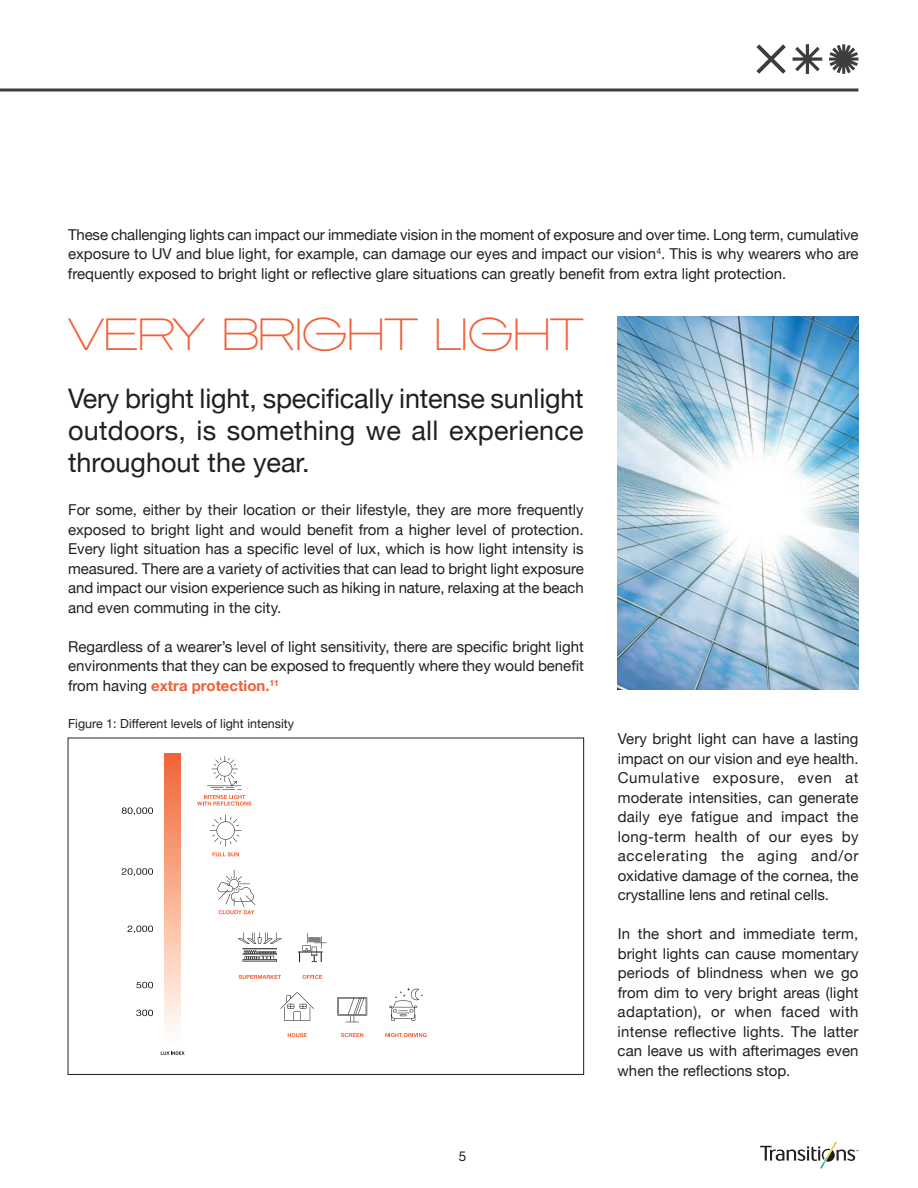
<style>
.page{position:relative;width:918px;height:1188px;background:#fff}
.page>*{position:absolute;margin:0;border:0;box-sizing:border-box;transform-origin:0 0}
.t1{font:45px "Agrandir Variable";color:#f16036}
.t2{font:27px/32.4px "Helvetica Neue";letter-spacing:.01em;color:#231f20;text-align:justify}
.t3{font:15px/19.5px "Helvetica Neue";color:#231f20;text-align:justify}
.t4{font:13.5px "Helvetica Neue";color:#231f20}
.t5{font:12.6px "Helvetica Neue";color:#231f20}
.s1{font-weight:700;color:#f16036}
</style>
<div class="page">
<img style="left:618px;top:317px;width:241px;height:373px">
<svg style="left:0;top:88px;width:858px;height:4px;background:#6e6d6b"></svg>
<svg style="left:760px;top:1142px;width:98px;height:26px"></svg>
<svg style="left:756px;top:44px;width:30px;height:30px"></svg>
<svg style="left:793px;top:44px;width:29px;height:30px"></svg>
<svg style="left:829px;top:44px;width:29px;height:30px"></svg>
<svg style="left:161px;top:1052px;width:24px;height:3px"></svg>
<img style="left:165px;top:754px;width:15px;height:276px">
<svg style="left:122px;top:807px;width:31px;height:8px"></svg>
<svg style="left:122px;top:868px;width:31px;height:8px"></svg>
<svg style="left:127px;top:926px;width:26px;height:7px"></svg>
<svg style="left:136px;top:982px;width:17px;height:6px"></svg>
<svg style="left:136px;top:1010px;width:17px;height:6px"></svg>
<svg style="left:385px;top:1033px;width:42px;height:4px"></svg>
<svg style="left:288px;top:1033px;width:19px;height:4px"></svg>
<svg style="left:303px;top:975px;width:19px;height:4px"></svg>
<svg style="left:341px;top:1033px;width:22px;height:4px"></svg>
<svg style="left:239px;top:975px;width:42px;height:4px"></svg>
<svg style="left:210px;top:815px;width:32px;height:41px"></svg>
<svg style="left:218px;top:870px;width:37px;height:44px"></svg>
<svg style="left:226px;top:893px;width:4px;height:11px"></svg>
<svg style="left:389px;top:988px;width:34px;height:33px"></svg>
<svg style="left:280px;top:992px;width:34px;height:29px"></svg>
<svg style="left:298px;top:933px;width:29px;height:29px"></svg>
<svg style="left:337px;top:997px;width:30px;height:25px"></svg>
<hr style="left:243px;top:949px;width:33px;height:1px;background:#231f20">
<hr style="left:243px;top:948px;width:34px;height:1px;background:#231f20">
<svg style="left:243px;top:950px;width:34px;height:12px"></svg>
<svg style="left:238px;top:933px;width:44px;height:11px"></svg>
<svg style="left:197px;top:756px;width:54px;height:50px"></svg>
<p class="t3" style="left:68px;top:225px;width:792px">These challenging lights can impact our immediate vision in the moment of exposure and over time. Long term, cumulative exposure to UV and blue light, for example, can damage our eyes and impact our vision<sup>4</sup>. This is why wearers who are frequently exposed to bright light or reflective glare situations can greatly benefit from extra light protection.</p>
<h1 class="t1" style="left:68px;top:306px;width:517px">VERY BRIGHT LIGHT</h1>
<h2 class="t2" style="left:68px;top:383px;width:517px">Very bright light, specifically intense sunlight outdoors, is something we all experience throughout the year.</h2>
<p class="t3" style="left:68px;top:501px;width:517px">For some, either by their location or their lifestyle, they are more frequently exposed to bright light and would benefit from a higher level of protection.<br>Every light situation has a specific level of lux, which is how light intensity is measured. There are a variety of activities that can lead to bright light exposure and impact our vision experience such as hiking in nature, relaxing at the beach and even commuting in the city.</p>
<p class="t3" style="left:68px;top:638px;width:517px">Regardless of a wearer’s level of light sensitivity, there are specific bright light environments that they can be exposed to frequently where they would benefit from having <span class="s1">extra protection.</span><sup>11</sup></p>
<p class="t3" style="left:618px;top:730px;width:242px">Very bright light can have a lasting impact on our vision and eye health.<br>Cumulative exposure, even at moderate intensities, can generate daily eye fatigue and impact the long-term health of our eyes by accelerating the aging and/or oxidative damage of the cornea, the crystalline lens and retinal cells.</p>
<p class="t3" style="left:618px;top:925px;width:242px">In the short and immediate term, bright lights can cause momentary periods of blindness when we go from dim to very bright areas (light adaptation), or when faced with intense reflective lights. The latter can leave us with afterimages even when the reflections stop.</p>
<p class="t5" style="left:68px;top:715px;width:227px">Figure 1: Different levels of light intensity</p>
<p class="t4" style="left:459px;top:1146px;width:9px">5</p>
</div>
